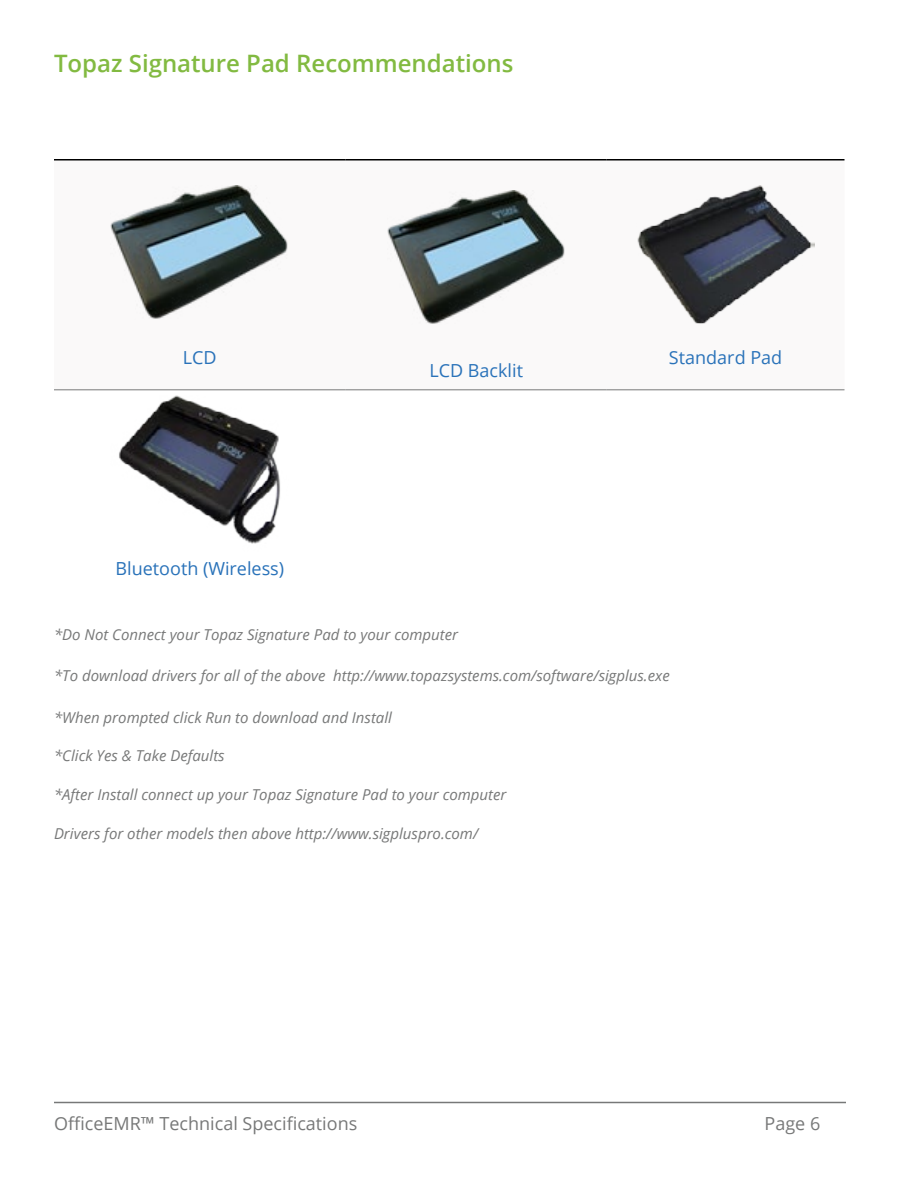
<style>
.page{position:relative;width:900px;height:1200px;background:#fff}
.page>*{position:absolute;margin:0;border:0;box-sizing:border-box;transform-origin:0 0}
.t1{font:600 24px "Open Sans";color:#82ba41}
.t2{font:18px "Open Sans";color:#2972b9}
.t3{font:18px "Open Sans";color:#777878}
.t4{font:italic 15px "Open Sans";color:#777878}
</style>
<div class="page">
<hr style="left:54px;top:1102px;width:792px;height:1px;background:#777878">
<svg style="left:54px;top:160px;width:790px;height:230px"></svg>
<hr style="left:54px;top:159px;width:292px;height:1px;background:#000">
<hr style="left:346px;top:159px;width:261px;height:1px;background:#000">
<hr style="left:607px;top:159px;width:237px;height:1px;background:#000">
<hr style="left:54px;top:390px;width:292px;height:1px;background:#777878">
<hr style="left:346px;top:390px;width:261px;height:1px;background:#777878">
<hr style="left:607px;top:390px;width:237px;height:1px;background:#777878">
<img style="left:111px;top:185px;width:178px;height:158px">
<img style="left:387px;top:190px;width:178px;height:158px">
<img style="left:637px;top:185px;width:178px;height:158px">
<img style="left:119px;top:396px;width:161px;height:148px">
<h1 class="t1" style="left:54px;top:47px;width:461px">Topaz Signature Pad Recommendations</h1>
<p class="t2" style="left:183px;top:345px;width:35px">LCD</p>
<p class="t2" style="left:116px;top:556px;width:170px">Bluetooth (Wireless)</p>
<p class="t2" style="left:429px;top:358px;width:95px">LCD Backlit</p>
<p class="t4" style="left:54px;top:624px;width:406px">*Do Not Connect your Topaz Signature Pad to your computer</p>
<p class="t2" style="left:669px;top:345px;width:115px">Standard Pad</p>
<p class="t4" style="left:54px;top:666px;width:617px">*To download drivers for all of the above http://www.topazsystems.com/software/sigplus.exe</p>
<p class="t4" style="left:54px;top:707px;width:340px">*When prompted click Run to download and Install</p>
<p class="t4" style="left:54px;top:746px;width:172px">*Click Yes &amp; Take Defaults</p>
<p class="t4" style="left:54px;top:784px;width:454px">*After Install connect up your Topaz Signature Pad to your computer</p>
<p class="t4" style="left:54px;top:823px;width:426px">Drivers for other models then above http://www.sigpluspro.com/</p>
<p class="t3" style="left:54px;top:1111px;width:305px">OfficeEMR™ Technical Specifications</p>
<p class="t3" style="left:765px;top:1111px;width:57px">Page 6</p>
</div>
